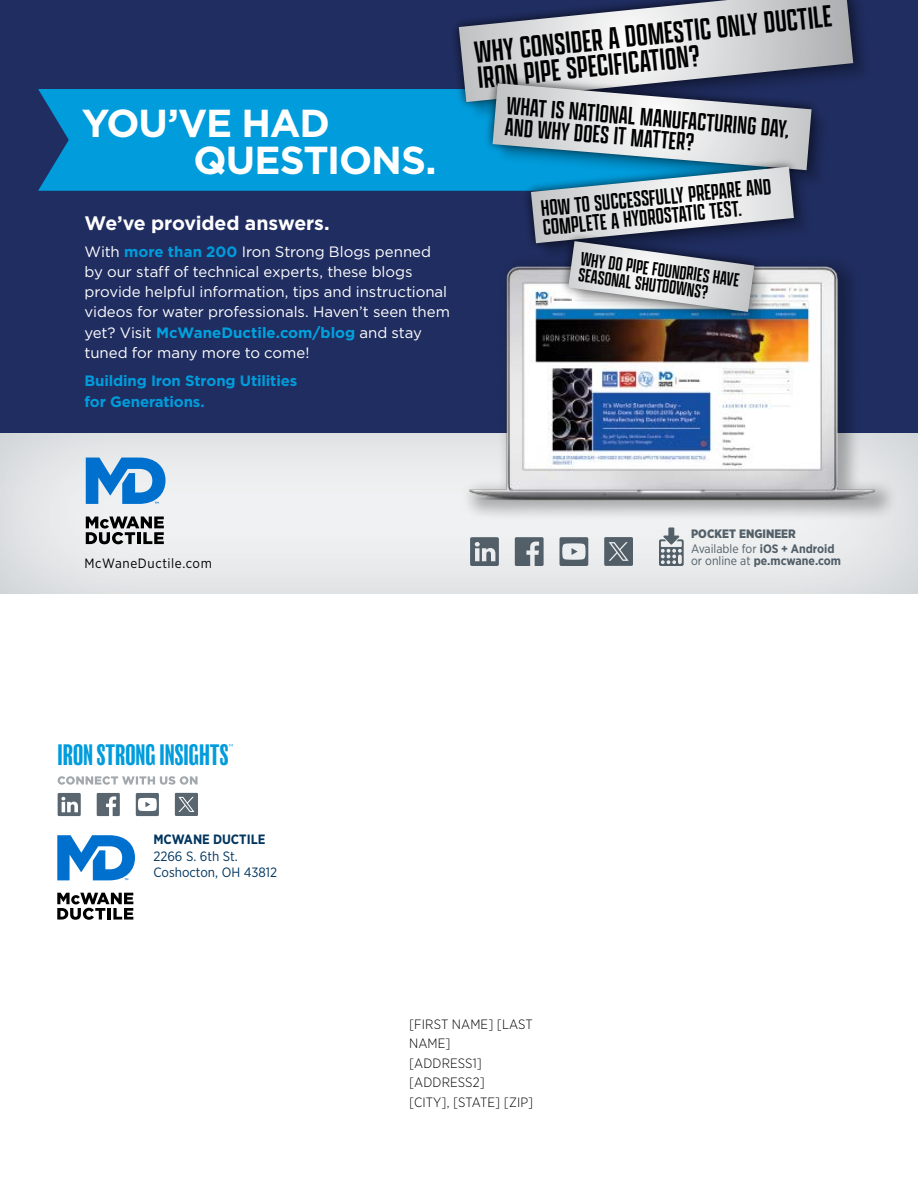
<style>
.page{position:relative;width:918px;height:1188px;background:#fff}
.page>*{position:absolute;margin:0;border:0;box-sizing:border-box;transform-origin:0 0}
.t1{font:700 39px/36.8px "Gotham";letter-spacing:-.03em;color:#fff}
.t2{font:32.85px/25.7px "Apotek Comp";color:#000}
.t3{font:condensed 27.15px "Balboa";color:#009cdc}
.t4{font:26.7px/21.3px "Apotek Comp";color:#000}
.t5{font:24px/18.9px "Apotek Comp";color:#000}
.t6{font:20.4px/16.2px "Apotek Comp";color:#000}
.t7{font:700 19.5px "Gotham";letter-spacing:-.01em;color:#fff}
.t8{font:15px/20.2px "Gotham";letter-spacing:-.005em;color:#fff}
.t9{font:700 15px/21px "Gotham";letter-spacing:-.01em;color:#009cdc}
.t10{font:300 13.5px/19.5px "Gotham Narrow";letter-spacing:.01em;color:#000}
.t11{font:13.5px/16.5px "Gotham Narrow";color:#00355f}
.t12{font:13.5px "Gotham Narrow";letter-spacing:.04em;color:#000}
.t13{font:700 13.5px "Gotham Narrow";color:#00355f}
.t14{font:900 12.15px/15.5px "Gotham Narrow";color:#596670}
.t15{font:700 12.15px "Gotham Narrow";color:#596670}
.s1{font-weight:700;color:#009cdc}
.s2{font-weight:700;color:#00a3df}
.s3{font-weight:400}
.s4{font-weight:700}
</style>
<div class="page">
<svg style="left:58px;top:776px;width:140px;height:9px"></svg>
<svg style="left:57px;top:893px;width:76px;height:27px"></svg>
<svg style="left:57px;top:835px;width:78px;height:45px"></svg>
<svg style="left:175px;top:793px;width:23px;height:23px"></svg>
<svg style="left:97px;top:793px;width:23px;height:23px"></svg>
<svg style="left:58px;top:793px;width:23px;height:23px"></svg>
<svg style="left:136px;top:793px;width:23px;height:23px"></svg>
<div style="left:0;top:432px;width:918px;height:163px;background:#596670;opacity:.4"></div>
<div style="left:0;top:0;width:918px;height:433px;background:#202d60"></div>
<svg style="left:86px;top:516px;width:78px;height:28px"></svg>
<svg style="left:86px;top:458px;width:80px;height:46px;background:#519bd9"></svg>
<div style="left:460px;top:253px;width:439px;height:269px;background:#000;opacity:.3"></div>
<img style="left:466px;top:265px;width:412px;height:237px">
<div style="left:38px;top:89px;width:421px;height:102px;background:#009cdc"></div>
<svg style="left:448px;top:0;width:415px;height:113px"></svg>
<div style="left:571px;top:244px;width:203px;height:87px;background:#000;opacity:.2"></div>
<svg style="left:459px;top:0;width:394px;height:324px"></svg>
<h1 class="t1" style="left:193px;top:104px;width:245px;text-indent:-112px">YOU’VE HAD<br>QUESTIONS.</h1>
<h3 class="t7" style="left:85px;top:212px;width:247px">We’ve provided answers.</h3>
<p class="t8" style="left:85px;top:241px;width:367px">With <span class="s1">more than 200</span> Iron Strong Blogs penned by our staff of technical experts, these blogs provide helpful information, tips and instructional videos for water professionals. Haven’t seen them yet? Visit <span class="s2">McWaneDuctile.com/blog</span> and stay tuned for many more to come!</p>
<p class="t9" style="left:85px;top:370px;width:214px">Building Iron Strong Utilities for Generations.</p>
<h2 class="t2" style="left:474px;top:40px;width:360px;rotate:-6deg">WHY CONSIDER A DOMESTIC ONLY DUCTILE<br>IRON PIPE SPECIFICATION?</h2>
<h3 class="t4" style="left:508px;top:94px;width:285px;rotate:5deg">WHAT IS NATIONAL MANUFACTURING DAY,<br>AND WHY DOES IT MATTER?</h3>
<h3 class="t5" style="left:540px;top:200px;width:233px;rotate:-6deg">HOW TO SUCCESSFULLY PREPARE AND<br>COMPLETE A HYDROSTATIC TEST.</h3>
<h3 class="t6" style="left:582px;top:250px;width:161px;rotate:8deg">WHY DO PIPE FOUNDRIES HAVE<br>SEASONAL SHUTDOWNS?</h3>
<p class="t14" style="left:691px;top:526px;width:145px">POCKET ENGINEER<br><span class="s3">Available for</span> <span class="s4">iOS + Android</span></p>
<p class="t12" style="left:85px;top:554px;width:129px">McWaneDuctile.com</p>
<p class="t15" style="left:691px;top:553px;width:151px"><span class="s3">or online at</span> pe.mcwane.com</p>
<h3 class="t3" style="left:58px;top:741px;width:172px">IRON STRONG INSIGHTS</h3>
<p class="t13" style="left:153px;top:831px;width:114px">MCWANE DUCTILE</p>
<p class="t11" style="left:153px;top:848px;width:125px">2266 S. 6th St.<br>Coshocton, OH 43812</p>
<p class="t10" style="left:409px;top:1014px;width:126px">[FIRST NAME] [LAST<br>NAME]<br>[ADDRESS1] [ADDRESS2]<br>[CITY], [STATE] [ZIP]</p>
</div>
